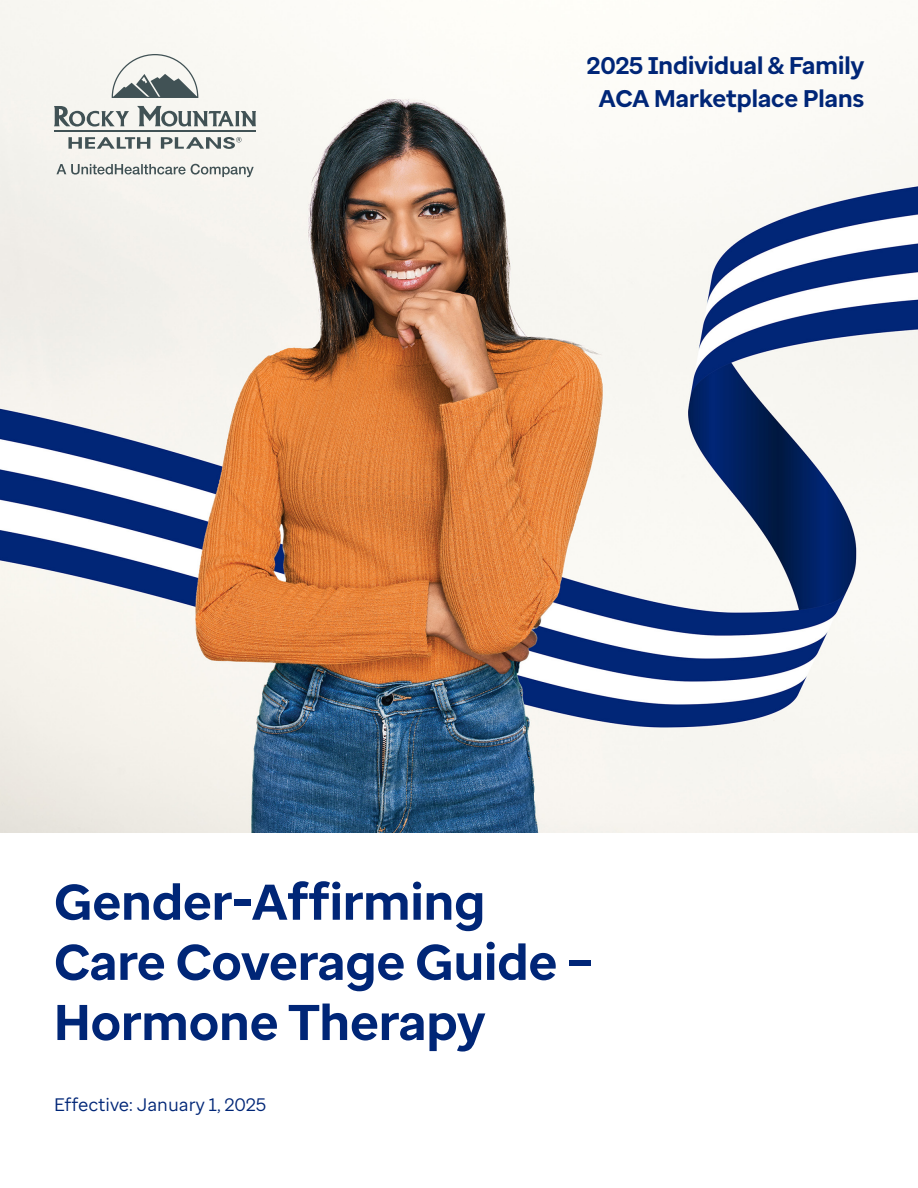
<style>
.page{position:relative;width:918px;height:1188px;background:#fff}
.page>*{position:absolute;margin:0;border:0;box-sizing:border-box;transform-origin:0 0}
.t1{font:700 50.1px/60.2px "Enterprise Sans";color:#002677}
.t2{font:700 24px/33.6px "Enterprise Sans";color:#002677;text-align:center}
.t3{font:18px "Enterprise Sans";color:#002677}
</style>
<div class="page">
<img style="left:0;top:0;width:918px;height:832px">
<svg style="left:112px;top:54px;width:86px;height:44px"></svg>
<hr style="left:54px;top:130px;width:202px;height:1px;background:#415255">
<svg style="left:54px;top:106px;width:75px;height:21px"></svg>
<svg style="left:137px;top:106px;width:119px;height:20px"></svg>
<svg style="left:68px;top:137px;width:82px;height:12px"></svg>
<svg style="left:161px;top:137px;width:81px;height:12px"></svg>
<svg style="left:56px;top:164px;width:198px;height:13px"></svg>
<p class="t2" style="left:587px;top:49px;width:278px">2025 Individual &amp; Family<br>ACA Marketplace Plans</p>
<p class="t1" style="left:54px;top:872px;width:540px">Gender-Affirming<br>Care Coverage Guide –<br>Hormone Therapy</p>
<p class="t3" style="left:54px;top:1093px;width:214px">Effective: January 1, 2025</p>
</div>
